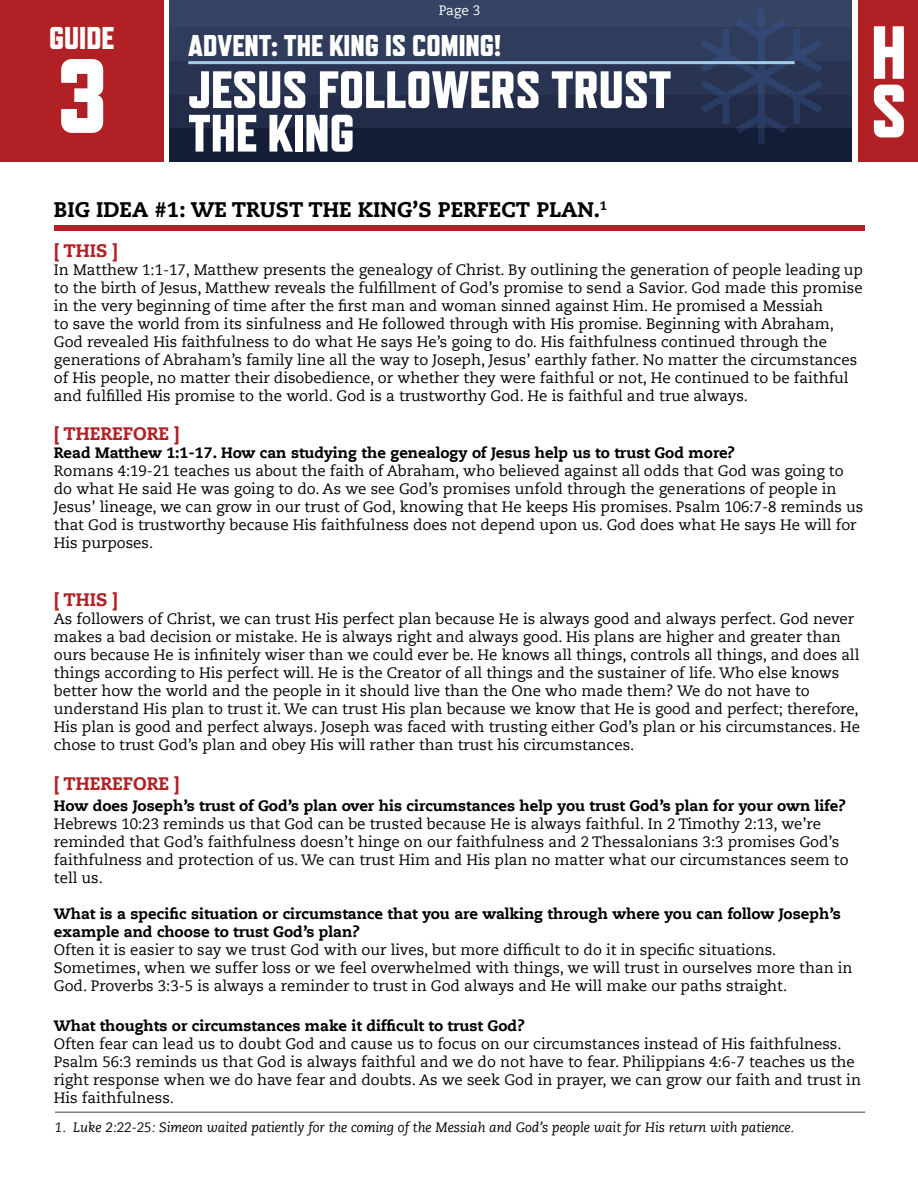
<style>
.page{position:relative;width:918px;height:1188px;background:#fff}
.page>*{position:absolute;margin:0;border:0;box-sizing:border-box;transform-origin:0 0}
.t1{font:800 75px/58.5px "Refrigerator Deluxe";color:#fff}
.t2{font:800 52.5px/43.5px "Refrigerator Deluxe";color:#fff}
.t3{font:800 31.5px "Refrigerator Deluxe";color:#fff}
.t4{font:800 30px "Refrigerator Deluxe";color:#fff}
.t5{font:800 21px "Caecilia LT Std";color:#000}
.t6{font:800 18px "Caecilia LT Std";color:#b12024}
.t7{font:15px/18px "Caecilia LT Std";color:#000}
.t8{font:800 15px/18px "Caecilia LT Std";color:#000}
.t9{font:italic 13.5px "Caecilia LT Std";color:#000}
.t10{font:13.5px "Caecilia LT Std";color:#fff}
</style>
<div class="page">
<div style="left:169px;top:0;width:682px;height:162px;background:#141d37"></div>
<div style="left:169px;top:95px;width:682px;height:33px;background:#222c48"></div>
<div style="left:169px;top:61px;width:682px;height:34px;background:#293452"></div>
<div style="left:169px;top:27px;width:682px;height:34px;background:#2f3c5b"></div>
<div style="left:169px;top:0;width:682px;height:27px;background:#354364"></div>
<svg style="left:701px;top:9px;width:121px;height:135px"></svg>
<hr style="left:188px;top:61px;width:607px;height:3px;background:#a0cee9">
<div style="left:0;top:0;width:163px;height:162px;background:#b12024"></div>
<div style="left:858px;top:0;width:60px;height:162px;background:#b12024"></div>
<div style="left:54px;top:226px;width:810px;height:5px;background:#b12024"></div>
<hr style="left:55px;top:1111px;width:810px;height:2px;background:#808285">
<p class="t10" style="left:439px;top:3px;width:43px">Page 3</p>
<h3 class="t3" style="left:49px;top:20px;width:67px">GUIDE</h3>
<h1 class="t1" style="left:871px;top:22px;width:37px">H<br>S</h1>
<h3 class="t4" style="left:188px;top:27px;width:314px">ADVENT: THE KING IS COMING!</h3>
<h2 class="t2" style="left:57px;top:67px;width:616px;text-indent:131px">JESUS FOLLOWERS TRUST<br><sup>3</sup> THE KING</h2>
<h3 class="t5" style="left:54px;top:197px;width:555px">BIG IDEA #1: WE TRUST THE KING’S PERFECT PLAN.<sup>1</sup></h3>
<p class="t6" style="left:54px;top:239px;width:66px">[ THIS ]</p>
<p class="t7" style="left:54px;top:261px;width:811px">In Matthew 1:1-17, Matthew presents the genealogy of Christ. By outlining the generation of people leading up to the birth of Jesus, Matthew reveals the fulfillment of God’s promise to send a Savior. God made this promise in the very beginning of time after the first man and woman sinned against Him. He promised a Messiah<br>to save the world from its sinfulness and He followed through with His promise. Beginning with Abraham, God revealed His faithfulness to do what He says He’s going to do. His faithfulness continued through the generations of Abraham’s family line all the way to Joseph, Jesus’ earthly father. No matter the circumstances of His people, no matter their disobedience, or whether they were faithful or not, He continued to be faithful and fulfilled His promise to the world. God is a trustworthy God. He is faithful and true always.</p>
<p class="t6" style="left:54px;top:423px;width:127px">[ THEREFORE ]</p>
<p class="t8" style="left:54px;top:444px;width:683px">Read Matthew 1:1-17. How can studying the genealogy of Jesus help us to trust God more?</p>
<p class="t7" style="left:54px;top:462px;width:811px">Romans 4:19-21 teaches us about the faith of Abraham, who believed against all odds that God was going to do what He said He was going to do. As we see God’s promises unfold through the generations of people in Jesus’ lineage, we can grow in our trust of God, knowing that He keeps His promises. Psalm 106:7-8 reminds us that God is trustworthy because His faithfulness does not depend upon us. God does what He says He will for His purposes.</p>
<p class="t6" style="left:54px;top:589px;width:66px">[ THIS ]</p>
<p class="t7" style="left:54px;top:610px;width:808px">As followers of Christ, we can trust His perfect plan because He is always good and always perfect. God never makes a bad decision or mistake. He is always right and always good. His plans are higher and greater than ours because He is infinitely wiser than we could ever be. He knows all things, controls all things, and does all things according to His perfect will. He is the Creator of all things and the sustainer of life. Who else knows better how the world and the people in it should live than the One who made them? We do not have to understand His plan to trust it. We can trust His plan because we know that He is good and perfect; therefore, His plan is good and perfect always. Joseph was faced with trusting either God’s plan or his circumstances. He chose to trust God’s plan and obey His will rather than trust his circumstances.</p>
<p class="t6" style="left:54px;top:772px;width:127px">[ THEREFORE ]</p>
<p class="t8" style="left:54px;top:797px;width:793px">How does Joseph’s trust of God’s plan over his circumstances help you trust God’s plan for your own life?</p>
<p class="t7" style="left:54px;top:815px;width:796px">Hebrews 10:23 reminds us that God can be trusted because He is always faithful. In 2 Timothy 2:13, we’re reminded that God’s faithfulness doesn’t hinge on our faithfulness and 2 Thessalonians 3:3 promises God’s faithfulness and protection of us. We can trust Him and His plan no matter what our circumstances seem to tell us.</p>
<p class="t8" style="left:54px;top:905px;width:789px">What is a specific situation or circumstance that you are walking through where you can follow Joseph’s example and choose to trust God’s plan?</p>
<p class="t7" style="left:54px;top:941px;width:800px">Often it is easier to say we trust God with our lives, but more difficult to do it in specific situations.<br>Sometimes, when we suffer loss or we feel overwhelmed with things, we will trust in ourselves more than in<br>God. Proverbs 3:3-5 is always a reminder to trust in God always and He will make our paths straight.</p>
<p class="t8" style="left:54px;top:1017px;width:472px">What thoughts or circumstances make it difficult to trust God?</p>
<p class="t7" style="left:54px;top:1035px;width:809px">Often fear can lead us to doubt God and cause us to focus on our circumstances instead of His faithfulness.<br>Psalm 56:3 reminds us that God is always faithful and we do not have to fear. Philippians 4:6-7 teaches us the right response when we do have fear and doubts. As we seek God in prayer, we can grow our faith and trust in His faithfulness.</p>
<p class="t9" style="left:55px;top:1120px;width:741px">1. Luke 2:22-25: Simeon waited patiently for the coming of the Messiah and God’s people wait for His return with patience.</p>
</div>
